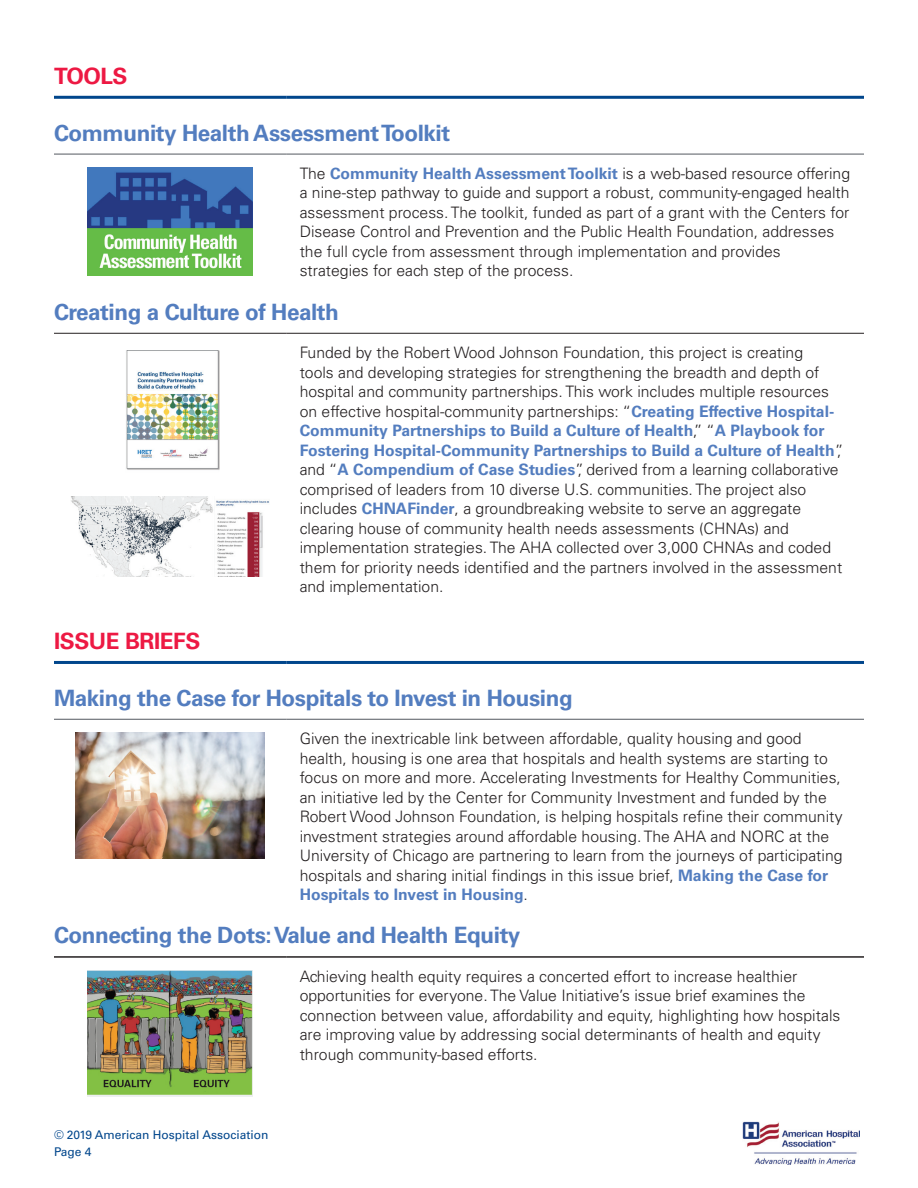
<style>
.page{position:relative;width:918px;height:1188px;background:#fff}
.page>*{position:absolute;margin:0;border:0;box-sizing:border-box;transform-origin:0 0}
.t1{font:700 22.5px "Univers LT Std";letter-spacing:-.02em;color:#537dbf}
.t2{font:700 22.5px "Univers LT Std";letter-spacing:-.02em;color:#ed1943}
.t3{font:300 15.75px/19.5px "Univers LT Std";color:#231f20}
.t4{font:12px/16.5px "Univers LT Std";color:#01468c}
.s1{font-weight:700;color:#537dbf}
</style>
<div class="page">
<img style="left:743px;top:1121px;width:116px;height:44px">
<hr style="left:54px;top:333px;width:232px;height:1px;background:#231f20">
<hr style="left:286px;top:333px;width:578px;height:1px;background:#231f20">
<hr style="left:54px;top:154px;width:232px;height:1px;background:#535860">
<hr style="left:286px;top:154px;width:578px;height:1px;background:#535860">
<hr style="left:54px;top:719px;width:232px;height:1px;background:#535860">
<hr style="left:286px;top:719px;width:578px;height:1px;background:#535860">
<hr style="left:54px;top:956px;width:232px;height:2px;background:#231f20">
<hr style="left:286px;top:956px;width:578px;height:2px;background:#231f20">
<hr style="left:54px;top:96px;width:232px;height:3px;background:#01468c">
<hr style="left:286px;top:96px;width:578px;height:3px;background:#01468c">
<hr style="left:54px;top:661px;width:232px;height:3px;background:#01468c">
<hr style="left:286px;top:661px;width:578px;height:3px;background:#01468c">
<img style="left:88px;top:168px;width:164px;height:108px">
<img style="left:126px;top:351px;width:93px;height:119px">
<img style="left:71px;top:497px;width:198px;height:79px">
<img style="left:76px;top:733px;width:188px;height:126px">
<img style="left:88px;top:970px;width:164px;height:126px">
<h1 class="t2" style="left:54px;top:63px;width:75px">TOOLS</h1>
<h1 class="t1" style="left:54px;top:119px;width:398px">Community Health Assessment Toolkit</h1>
<p class="t3" style="left:300px;top:164px;width:552px">The <span class="s1">Community Health Assessment Toolkit</span> is a web-based resource offering a nine-step pathway to guide and support a robust, community-engaged health assessment process. The toolkit, funded as part of a grant with the Centers for Disease Control and Prevention and the Public Health Foundation, addresses the full cycle from assessment through implementation and provides strategies for each step of the process.</p>
<h1 class="t1" style="left:54px;top:299px;width:287px">Creating a Culture of Health</h1>
<p class="t3" style="left:300px;top:343px;width:545px">Funded by the Robert Wood Johnson Foundation, this project is creating<br>tools and developing strategies for strengthening the breadth and depth of hospital and community partnerships. This work includes multiple resources on effective hospital-community partnerships: “<span class="s1">Creating Effective Hospital-Community Partnerships to Build a Culture of Health</span>,” “<span class="s1">A Playbook for Fostering Hospital-Community Partnerships to Build a Culture of Health</span>”, and “<span class="s1">A Compendium of Case Studies</span>”, derived from a learning collaborative comprised of leaders from 10 diverse U.S. communities. The project also includes <span class="s1">CHNAFinder</span>, a groundbreaking website to serve an aggregate clearing house of community health needs assessments (CHNAs) and implementation strategies. The AHA collected over 3,000 CHNAs and coded them for priority needs identified and the partners involved in the assessment and implementation.</p>
<h1 class="t2" style="left:54px;top:628px;width:148px">ISSUE BRIEFS</h1>
<h1 class="t1" style="left:54px;top:685px;width:520px">Making the Case for Hospitals to Invest in Housing</h1>
<p class="t3" style="left:300px;top:729px;width:544px">Given the inextricable link between affordable, quality housing and good health, housing is one area that hospitals and health systems are starting to focus on more and more. Accelerating Investments for Healthy Communities, an initiative led by the Center for Community Investment and funded by the Robert Wood Johnson Foundation, is helping hospitals refine their community investment strategies around affordable housing. The AHA and NORC at the University of Chicago are partnering to learn from the journeys of participating hospitals and sharing initial findings in this issue brief, <span class="s1">Making the Case for Hospitals to Invest in Housing</span>.</p>
<h1 class="t1" style="left:54px;top:922px;width:468px">Connecting the Dots: Value and Health Equity</h1>
<p class="t3" style="left:300px;top:967px;width:542px">Achieving health equity requires a concerted effort to increase healthier opportunities for everyone. The Value Initiative’s issue brief examines the connection between value, affordability and equity, highlighting how hospitals are improving value by addressing social determinants of health and equity through community-based efforts.</p>
<p class="t4" style="left:54px;top:1127px;width:216px">© 2019 American Hospital Association<br>Page 4</p>
</div>
